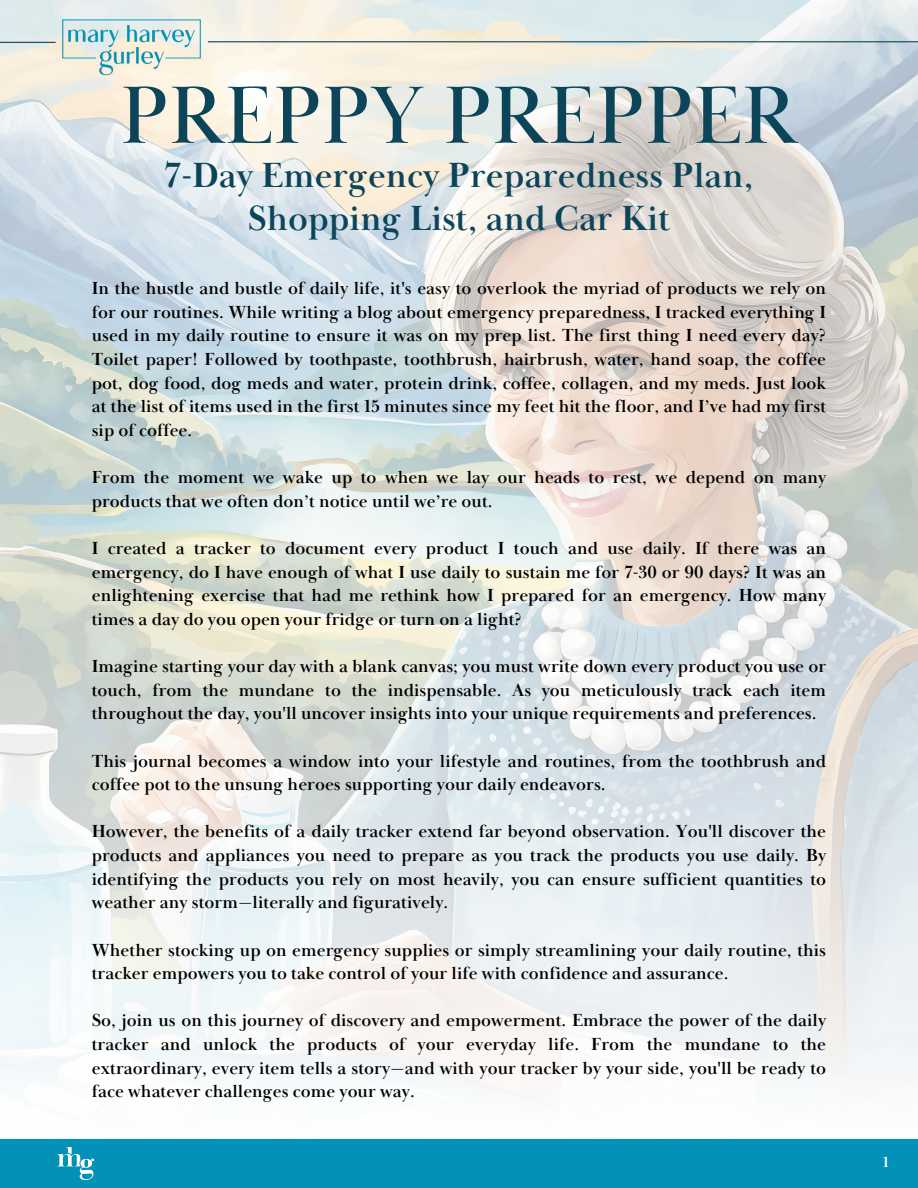
<style>
.page{position:relative;width:918px;height:1188px;background:#fff}
.page>*{position:absolute;margin:0;border:0;box-sizing:border-box;transform-origin:0 0}
.t1{font:84px "Baskerville Display PT";color:#0c4559}
.t2{font:700 36px/42.8px "Baskerville Display PT";color:#0c4559;text-align:center}
.t3{font:700 18px/23.7px "Baskerville Display PT";color:#000;text-align:justify}
.t4{font:700 15px "Baskerville Display PT";color:#fff}
</style>
<div class="page">
<div style="left:0;top:1139px;width:918px;height:49px;background:#0292b7"></div>
<img style="left:57px;top:1147px;width:37px;height:33px">
<img style="left:0;top:0;width:918px;height:1138px">
<hr style="left:208px;top:41px;width:710px;height:1px;background:#0c4559">
<hr style="left:0;top:42px;width:56px;height:1px;background:#0c4559">
<img style="left:56px;top:11px;width:152px;height:69px">
<p class="t1" style="left:120px;top:64px;width:679px">PREPPY PREPPER</p>
<p class="t2" style="left:164px;top:155px;width:591px">7-Day Emergency Preparedness Plan,<br>Shopping List, and Car Kit</p>
<p class="t3" style="left:92px;top:277px;width:736px">In the hustle and bustle of daily life, it's easy to overlook the myriad of products we rely on for our routines. While writing a blog about emergency preparedness, I tracked everything I used in my daily routine to ensure it was on my prep list. The first thing I need every day?<br>Toilet paper! Followed by toothpaste, toothbrush, hairbrush, water, hand soap, the coffee pot, dog food, dog meds and water, protein drink, coffee, collagen, and my meds. Just look at the list of items used in the first 15 minutes since my feet hit the floor, and I’ve had my first sip of coffee.</p>
<h1 class="t3" style="left:92px;top:466px;width:736px">From the moment we wake up to when we lay our heads to rest, we depend on many products that we often don’t notice until we’re out.</h1>
<h2 class="t3" style="left:92px;top:537px;width:736px">I created a tracker to document every product I touch and use daily. If there was an emergency, do I have enough of what I use daily to sustain me for 7-30 or 90 days? It was an enlightening exercise that had me rethink how I prepared for an emergency. How many times a day do you open your fridge or turn on a light?</h2>
<p class="t3" style="left:92px;top:655px;width:736px">Imagine starting your day with a blank canvas; you must write down every product you use or touch, from the mundane to the indispensable. As you meticulously track each item throughout the day, you'll uncover insights into your unique requirements and preferences.</p>
<p class="t3" style="left:92px;top:749px;width:736px">This journal becomes a window into your lifestyle and routines, from the toothbrush and coffee pot to the unsung heroes supporting your daily endeavors.</p>
<p class="t3" style="left:92px;top:820px;width:736px">However, the benefits of a daily tracker extend far beyond observation. You'll discover the products and appliances you need to prepare as you track the products you use daily. By identifying the products you rely on most heavily, you can ensure sufficient quantities to weather any storm—literally and figuratively.</p>
<p class="t3" style="left:92px;top:938px;width:736px">Whether stocking up on emergency supplies or simply streamlining your daily routine, this tracker empowers you to take control of your life with confidence and assurance.</p>
<p class="t3" style="left:92px;top:1009px;width:736px">So, join us on this journey of discovery and empowerment. Embrace the power of the daily tracker and unlock the products of your everyday life. From the mundane to the extraordinary, every item tells a story—and with your tracker by your side, you'll be ready to face whatever challenges come your way.</p>
<p class="t4" style="left:883px;top:1153px;width:7px">1</p>
</div>
